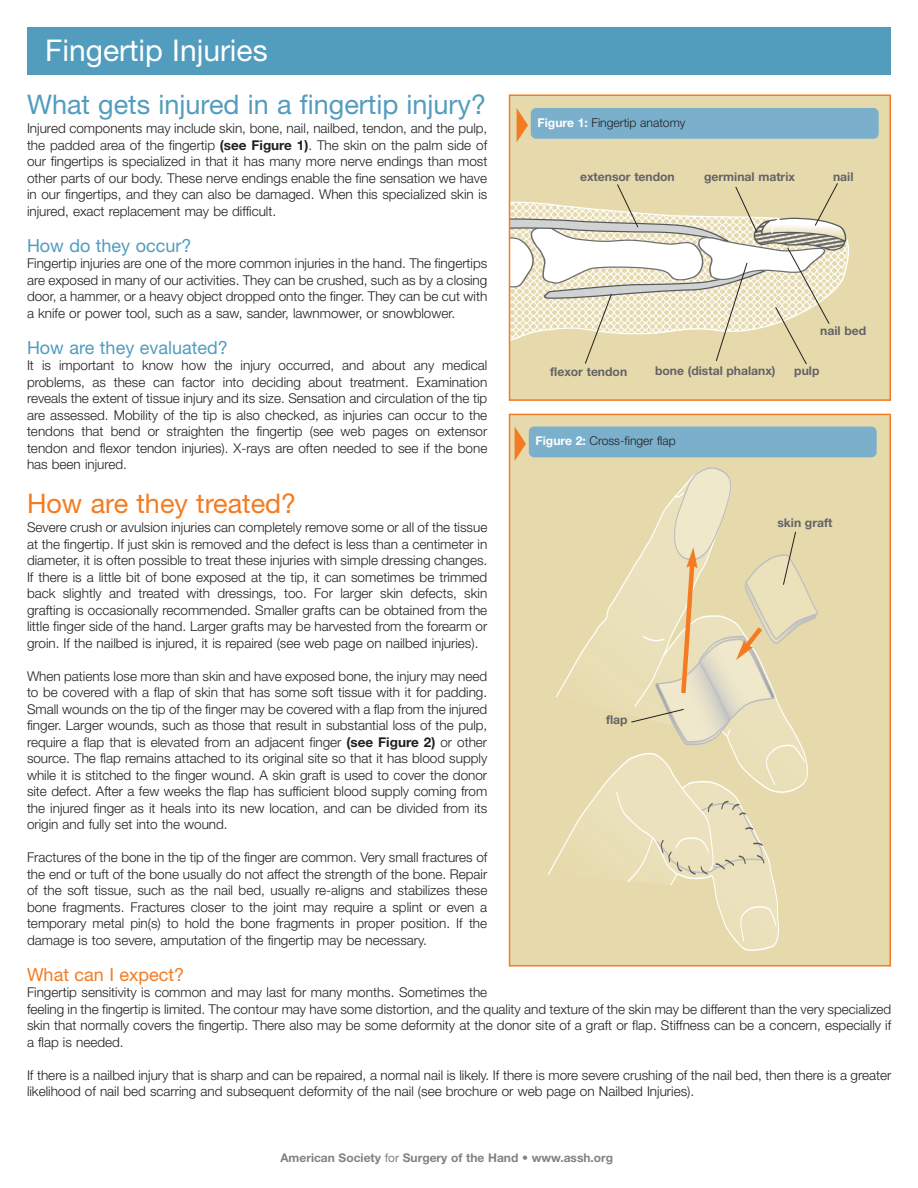
<style>
.page{position:relative;width:918px;height:1188px;background:#fff}
.page>*{position:absolute;margin:0;border:0;box-sizing:border-box;transform-origin:0 0}
.t1{font:30px "Helvetica Neue";color:#fff}
.t2{font:27px "Helvetica Neue";color:#529cbe}
.t3{font:27px "Helvetica Neue";color:#f47b21}
.t4{font:18px "Helvetica Neue";color:#529cbe}
.t5{font:18px "Helvetica Neue";color:#f47b21}
.t6{font:300 13.5px/16.5px "Helvetica Neue";color:#231f20;text-align:justify}
.t7{font:700 12.15px "Helvetica Neue";color:#636366}
.t8{font:300 12.15px "Helvetica Neue";color:#231f20}
.t9{font:700 12px "Helvetica Neue";color:#808285}
.s1{font-weight:700}
.s2{font-weight:700;color:#fff}
.s3{font-weight:400}
</style>
<div class="page">
<div style="left:28px;top:27px;width:863px;height:47px;background:#529cbe"></div>
<div style="left:510px;top:414px;width:380px;height:552px;background:#e6daac"></div>
<svg style="left:555px;top:596px;width:61px;height:102px"></svg>
<svg style="left:548px;top:771px;width:231px;height:180px"></svg>
<svg style="left:740px;top:906px;width:37px;height:37px"></svg>
<div style="left:509px;top:414px;width:382px;height:553px;border:2px solid #f47b21"></div>
<div style="left:510px;top:95px;width:380px;height:305px;background:#e6daac"></div>
<div style="left:509px;top:94px;width:382px;height:307px;border:2px solid #f47b21"></div>
<svg style="left:517px;top:109px;width:11px;height:33px"></svg>
<div style="left:531px;top:108px;width:348px;height:31px;background:#7bb0cd;border-radius:5px"></div>
<svg style="left:515px;top:427px;width:11px;height:33px"></svg>
<div style="left:529px;top:427px;width:348px;height:30px;background:#7bb0cd;border-radius:5px"></div>
<svg style="left:510px;top:182px;width:337px;height:183px"></svg>
<svg style="left:616px;top:467px;width:202px;height:416px"></svg>
<h1 class="t1" style="left:45px;top:39px;width:224px">Fingertip Injuries</h1>
<h2 class="t2" style="left:27px;top:94px;width:461px">What gets injured in a fingertip injury?</h2>
<p class="t6" style="left:27px;top:122px;width:462px">Injured components may include skin, bone, nail, nailbed, tendon, and the pulp, the padded area of the fingertip <span class="s1">(see Figure 1)</span>. The skin on the palm side of our fingertips is specialized in that it has many more nerve endings than most other parts of our body. These nerve endings enable the fine sensation we have in our fingertips, and they can also be damaged. When this specialized skin is injured, exact replacement may be difficult.</p>
<h3 class="t4" style="left:27px;top:239px;width:166px">How do they occur?</h3>
<p class="t6" style="left:27px;top:257px;width:462px">Fingertip injuries are one of the more common injuries in the hand. The fingertips are exposed in many of our activities. They can be crushed, such as by a closing door, a hammer, or a heavy object dropped onto the finger. They can be cut with a knife or power tool, such as a saw, sander, lawnmower, or snowblower.</p>
<h3 class="t4" style="left:27px;top:341px;width:202px">How are they evaluated?</h3>
<p class="t6" style="left:27px;top:359px;width:462px">It is important to know how the injury occurred, and about any medical problems, as these can factor into deciding about treatment. Examination reveals the extent of tissue injury and its size. Sensation and circulation of the tip are assessed. Mobility of the tip is also checked, as injuries can occur to the tendons that bend or straighten the fingertip (see web pages on extensor tendon and flexor tendon injuries). X-rays are often needed to see if the bone has been injured.</p>
<h2 class="t3" style="left:27px;top:494px;width:271px">How are they treated?</h2>
<p class="t6" style="left:27px;top:521px;width:462px">Severe crush or avulsion injuries can completely remove some or all of the tissue at the fingertip. If just skin is removed and the defect is less than a centimeter in diameter, it is often possible to treat these injuries with simple dressing changes.<br>If there is a little bit of bone exposed at the tip, it can sometimes be trimmed back slightly and treated with dressings, too. For larger skin defects, skin grafting is occasionally recommended. Smaller grafts can be obtained from the little finger side of the hand. Larger grafts may be harvested from the forearm or groin. If the nailbed is injured, it is repaired (see web page on nailbed injuries).</p>
<p class="t6" style="left:27px;top:669px;width:462px">When patients lose more than skin and have exposed bone, the injury may need to be covered with a flap of skin that has some soft tissue with it for padding.<br>Small wounds on the tip of the finger may be covered with a flap from the injured finger. Larger wounds, such as those that result in substantial loss of the pulp, require a flap that is elevated from an adjacent finger <span class="s1">(see Figure 2)</span> or other source. The flap remains attached to its original site so that it has blood supply while it is stitched to the finger wound. A skin graft is used to cover the donor site defect. After a few weeks the flap has sufficient blood supply coming from the injured finger as it heals into its new location, and can be divided from its origin and fully set into the wound.</p>
<p class="t6" style="left:27px;top:851px;width:462px">Fractures of the bone in the tip of the finger are common. Very small fractures of the end or tuft of the bone usually do not affect the strength of the bone. Repair of the soft tissue, such as the nail bed, usually re-aligns and stabilizes these bone fragments. Fractures closer to the joint may require a splint or even a temporary metal pin(s) to hold the bone fragments in proper position. If the damage is too severe, amputation of the fingertip may be necessary.</p>
<h3 class="t5" style="left:27px;top:968px;width:159px">What can I expect?</h3>
<p class="t6" style="left:27px;top:986px;width:866px;text-align:left">Fingertip sensitivity is common and may last for many months. Sometimes the<br>feeling in the fingertip is limited. The contour may have some distortion, and the quality and texture of the skin may be different than the very specialized skin that normally covers the fingertip. There also may be some deformity at the donor site of a graft or flap. Stiffness can be a concern, especially if a flap is needed.</p>
<p class="t6" style="left:27px;top:1068px;width:866px">If there is a nailbed injury that is sharp and can be repaired, a normal nail is likely. If there is more severe crushing of the nail bed, then there is a greater likelihood of nail bed scarring and subsequent deformity of the nail (see brochure or web page on Nailbed Injuries).</p>
<p class="t8" style="left:538px;top:118px;width:149px"><span class="s2">Figure 1:</span> Fingertip anatomy</p>
<p class="t7" style="left:833px;top:172px;width:22px">nail</p>
<p class="t7" style="left:580px;top:173px;width:96px">extensor tendon</p>
<p class="t7" style="left:704px;top:173px;width:92px">germinal matrix</p>
<p class="t7" style="left:820px;top:326px;width:47px">nail bed</p>
<p class="t7" style="left:794px;top:366px;width:27px">pulp</p>
<p class="t7" style="left:550px;top:367px;width:78px">flexor tendon</p>
<p class="t7" style="left:655px;top:367px;width:122px">bone (distal phalanx)</p>
<p class="t8" style="left:536px;top:437px;width:142px"><span class="s2">Figure 2:</span> Cross-finger flap</p>
<p class="t7" style="left:777px;top:519px;width:56px">skin graft</p>
<p class="t7" style="left:606px;top:716px;width:23px">flap</p>
<p class="t9" style="left:280px;top:1153px;width:334px">American Society <span class="s3">for</span> Surgery of the Hand • www.assh.org</p>
</div>
